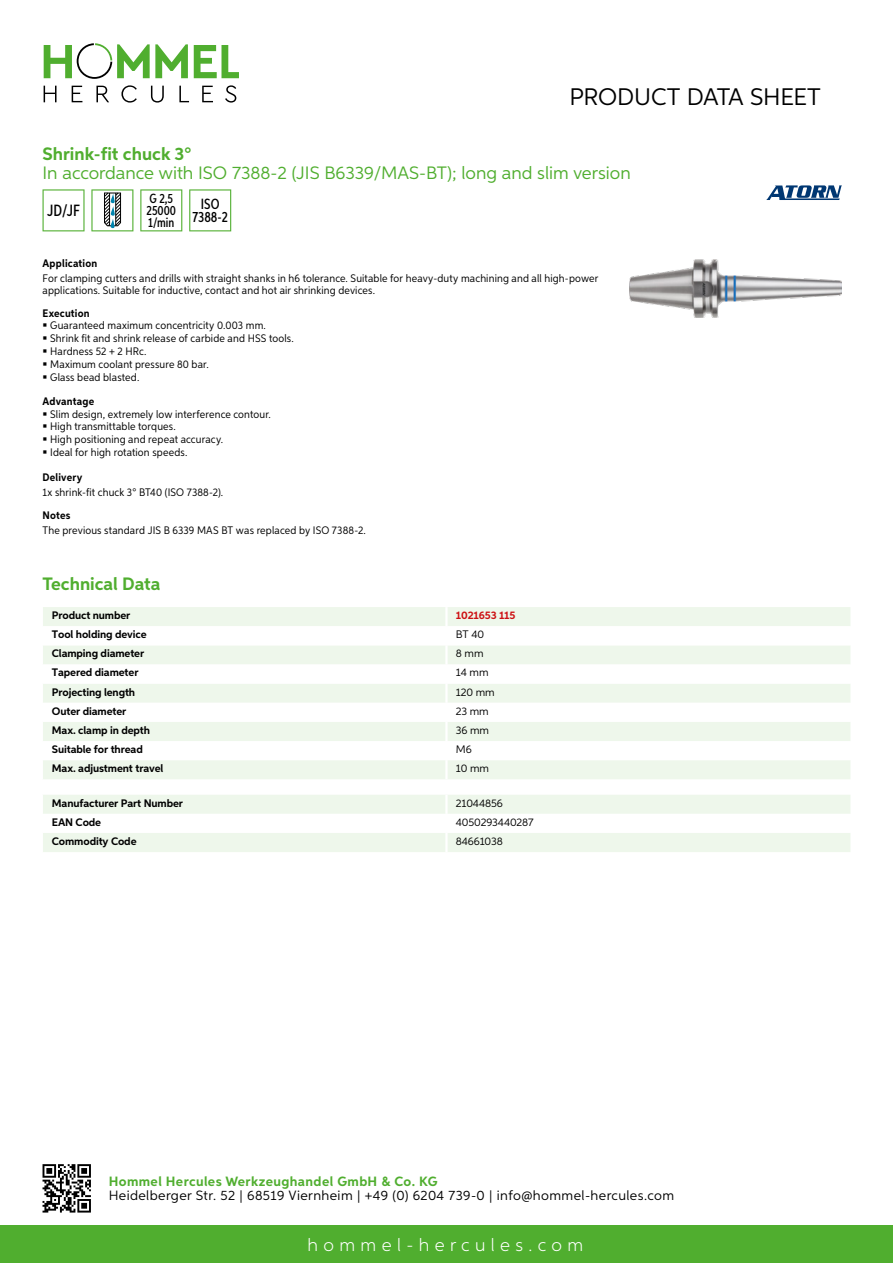
<style>
.page{position:relative;width:893px;height:1263px;background:#fff}
.page>*{position:absolute;margin:0;border:0;box-sizing:border-box;transform-origin:0 0}
.t1{font:24px "Aspira";letter-spacing:-.01em;color:#000}
.t2{font:18px "Aspira";color:#50ae2f}
.t3{font:700 18px "Aspira";color:#50ae2f}
.t4{font:300 18px "Aspira";letter-spacing:.3em;color:#fff}
.t5{font:500 16.35px "Aspira XX Nar";color:#000}
.t6{font:500 14.85px/13.4px "Aspira XX Nar";color:#000;text-align:center}
.t7{font:13.5px "Aspira";letter-spacing:.03em;color:#000}
.t8{font:700 13.5px "Aspira";letter-spacing:.03em;color:#50ae2f}
.t9{font:500 13.35px/11.9px "Aspira XX Nar";color:#000}
.t10{font:10.95px/12.8px "Aspira Nar";letter-spacing:.015em;color:#000}
.t11{font:700 10.95px "Aspira";letter-spacing:-.01em;color:#000}
.t12{font:10.95px "Aspira";letter-spacing:-.01em;color:#000}
.t13{font:700 10.95px "Aspira Nar";letter-spacing:.015em;color:#000}
.t14{font:700 10.95px "Aspira";letter-spacing:-.01em;color:#cd1013}
</style>
<div class="page">
<div style="left:0;top:1226px;width:893px;height:37px;background:#50ae2f"></div>
<svg style="left:43px;top:1164px;width:48px;height:48px"></svg>
<svg style="left:194px;top:45px;width:45px;height:33px"></svg>
<svg style="left:44px;top:43px;width:144px;height:36px"></svg>
<svg style="left:44px;top:86px;width:13px;height:16px"></svg>
<svg style="left:72px;top:86px;width:10px;height:16px"></svg>
<svg style="left:96px;top:86px;width:13px;height:16px"></svg>
<svg style="left:121px;top:85px;width:16px;height:18px"></svg>
<svg style="left:151px;top:86px;width:13px;height:17px"></svg>
<svg style="left:179px;top:86px;width:10px;height:16px"></svg>
<svg style="left:202px;top:86px;width:11px;height:16px"></svg>
<svg style="left:225px;top:85px;width:11px;height:18px"></svg>
<div style="left:43px;top:607px;width:807px;height:172px;background:#eef7eb"></div>
<svg style="left:43px;top:626px;width:807px;height:134px"></svg>
<hr style="left:445px;top:607px;width:3px;height:19px;background:#fff">
<hr style="left:445px;top:626px;width:3px;height:19px;background:#fff">
<hr style="left:445px;top:645px;width:3px;height:19px;background:#fff">
<hr style="left:445px;top:664px;width:3px;height:20px;background:#fff">
<hr style="left:445px;top:684px;width:3px;height:19px;background:#fff">
<hr style="left:445px;top:703px;width:3px;height:19px;background:#fff">
<hr style="left:445px;top:722px;width:3px;height:19px;background:#fff">
<hr style="left:445px;top:741px;width:3px;height:19px;background:#fff">
<hr style="left:445px;top:760px;width:3px;height:19px;background:#fff">
<svg style="left:43px;top:795px;width:807px;height:57px"></svg>
<hr style="left:445px;top:833px;width:3px;height:19px;background:#fff">
<svg style="left:43px;top:189px;width:42px;height:42px"></svg>
<svg style="left:91px;top:189px;width:42px;height:42px"></svg>
<svg style="left:140px;top:189px;width:42px;height:42px"></svg>
<svg style="left:189px;top:189px;width:42px;height:42px"></svg>
<img style="left:629px;top:259px;width:213px;height:58px">
<svg style="left:766px;top:185px;width:76px;height:15px"></svg>
<h1 class="t1" style="left:569px;top:82px;width:253px">Product data sh eet</h1>
<h2 class="t3" style="left:43px;top:142px;width:150px">Shrink-fit chuck 3°</h2>
<h2 class="t2" style="left:43px;top:162px;width:590px">In accordance with ISO 7388-2 (JIS B6339/MAS-BT); long and slim version</h2>
<h3 class="t5" style="left:47px;top:201px;width:34px">JD/JF</h3>
<p class="t9" style="left:147px;top:193px;width:31px">G 2,5<br>25000<br>1/min</p>
<h3 class="t6" style="left:193px;top:197px;width:37px">ISO<br>7388-2</h3>
<p class="t13" style="left:43px;top:257px;width:56px">Application</p>
<p class="t10" style="left:43px;top:273px;width:557px;line-height:12px">For clamping cutters and drills with straight shanks in h6 tolerance. Suitable for heavy-duty machining and all high-power applications. Suitable for inductive, contact and hot air shrinking devices.</p>
<p class="t13" style="left:43px;top:306px;width:49px">Execution</p>
<p class="t10" style="left:50px;top:319px;width:245px">Guaranteed maximum concentricity 0.003 mm.<br>Shrink fit and shrink release of carbide and HSS tools.<br>Hardness 52 + 2 HRc.<br>Maximum coolant pressure 80 bar.<br>Glass bead blasted.</p>
<p class="t13" style="left:43px;top:394px;width:53px">Advantage</p>
<p class="t10" style="left:50px;top:407px;width:222px">Slim design, extremely low interference contour.<br>High transmittable torques.<br>High positioning and repeat accuracy.<br>Ideal for high rotation speeds.</p>
<p class="t13" style="left:43px;top:471px;width:41px">Delivery</p>
<p class="t10" style="left:43px;top:486px;width:182px">1x shrink-fit chuck 3° BT40 (ISO 7388-2).</p>
<p class="t13" style="left:43px;top:509px;width:29px">Notes</p>
<p class="t10" style="left:43px;top:524px;width:325px">The previous standard JIS B 6339 MAS BT was replaced by ISO 7388-2.</p>
<h2 class="t3" style="left:43px;top:573px;width:120px">Technical Data</h2>
<p class="t11" style="left:52px;top:608px;width:80px">Product number</p>
<p class="t14" style="left:456px;top:608px;width:61px">1021653 115</p>
<p class="t11" style="left:52px;top:628px;width:96px">Tool holding device</p>
<p class="t12" style="left:456px;top:628px;width:30px">BT 40</p>
<p class="t11" style="left:52px;top:647px;width:94px">Clamping diameter</p>
<p class="t12" style="left:456px;top:647px;width:29px">8 mm</p>
<p class="t11" style="left:52px;top:666px;width:88px">Tapered diameter</p>
<p class="t12" style="left:456px;top:666px;width:34px">14 mm</p>
<p class="t11" style="left:52px;top:685px;width:85px">Projecting length</p>
<p class="t12" style="left:456px;top:685px;width:40px">120 mm</p>
<p class="t11" style="left:52px;top:704px;width:76px">Outer diameter</p>
<p class="t12" style="left:456px;top:704px;width:34px">23 mm</p>
<p class="t11" style="left:52px;top:723px;width:100px">Max. clamp in depth</p>
<p class="t12" style="left:456px;top:723px;width:35px">36 mm</p>
<p class="t11" style="left:52px;top:742px;width:92px">Suitable for thread</p>
<p class="t12" style="left:456px;top:742px;width:17px">M6</p>
<p class="t11" style="left:52px;top:761px;width:113px">Max. adjustment travel</p>
<p class="t12" style="left:456px;top:762px;width:35px">10 mm</p>
<p class="t11" style="left:52px;top:796px;width:133px">Manufacturer Part Number</p>
<p class="t12" style="left:456px;top:796px;width:48px">21044856</p>
<p class="t11" style="left:52px;top:815px;width:51px">EAN Code</p>
<p class="t12" style="left:456px;top:815px;width:79px">4050293440287</p>
<p class="t11" style="left:52px;top:834px;width:86px">Commodity Code</p>
<p class="t12" style="left:456px;top:834px;width:49px">84661038</p>
<p class="t8" style="left:109px;top:1172px;width:330px">Hommel Hercules Werkzeughandel GmbH &amp; Co. KG</p>
<p class="t7" style="left:109px;top:1187px;width:567px">Heidelberger Str. 52 | 68519 Viernheim | +49 (0) 6204 739-0 | info@hommel-hercules.com</p>
<h2 class="t4" style="left:307px;top:1234px;width:277px">hommel-hercules.com</h2>
</div>
